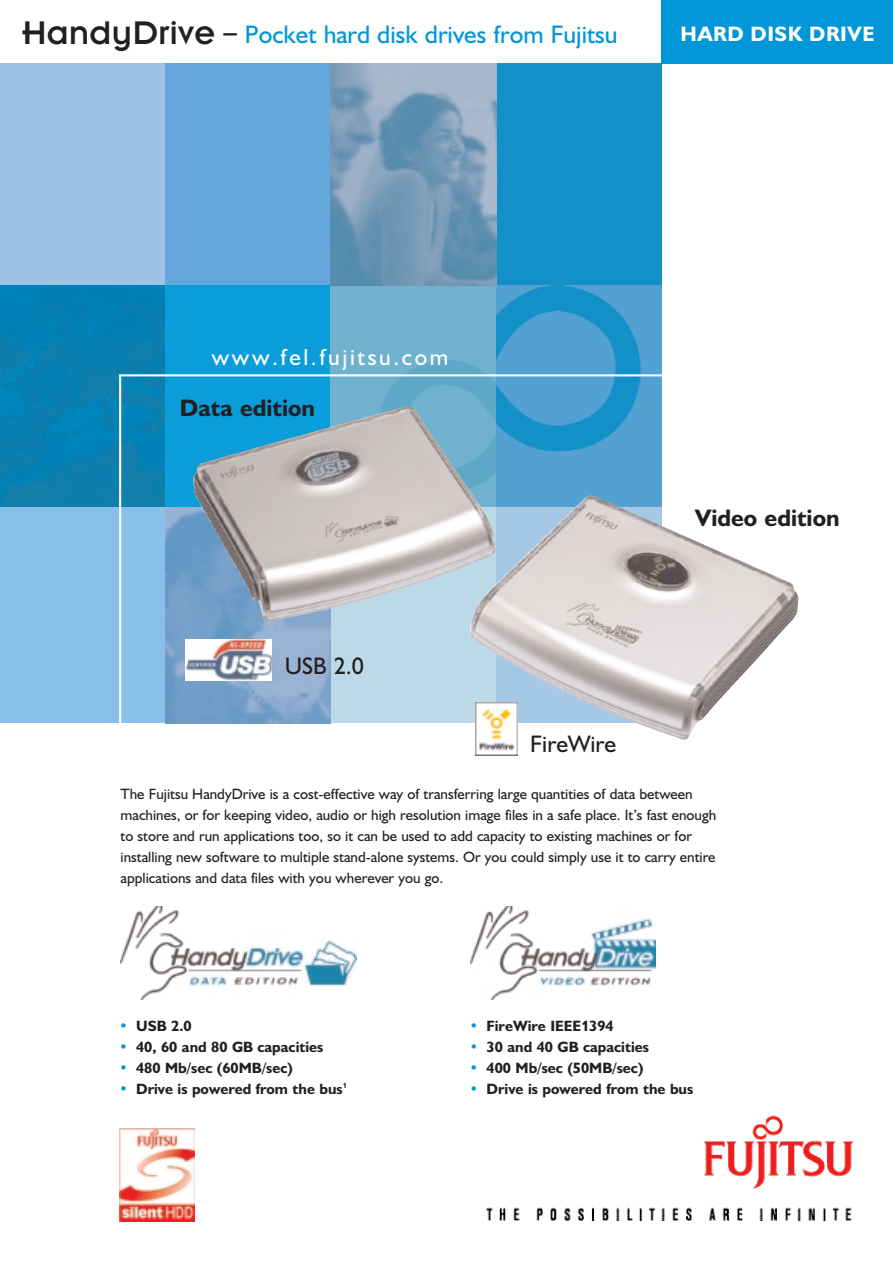
<style>
.page{position:relative;width:893px;height:1262px;background:#fff}
.page>*{position:absolute;margin:0;border:0;box-sizing:border-box;transform-origin:0 0}
.t1{font:25.5px "Fujitsu Humanist 521";color:#0196d7}
.t2{font:700 24px "Fujitsu Humanist 521";color:#231f20}
.t3{font:24px "Fujitsu Humanist 521";color:#231f20}
.t4{font:23.4px "Fujitsu Humanist 521";letter-spacing:.11em;color:#fff}
.t5{font:700 21px "Fujitsu Humanist 521";letter-spacing:.025em;color:#fff}
.t6{font:15px/21px "Fujitsu Humanist 521";color:#231f20}
.t7{font:700 15px "Fujitsu Humanist 521";color:#231f20}
.s1{font-family:"Insignia";font-size:36px;color:#231f20}
.s2{font-family:"Insignia";font-size:27px;color:#231f20}
.s3{color:#0196d7}
</style>
<div class="page">
<div style="left:0;top:64px;width:165px;height:222px;background:#9ec3e7"></div>
<div style="left:165px;top:64px;width:166px;height:222px;background:#63a7db"></div>
<div style="left:496px;top:64px;width:165px;height:222px;background:#1490c8"></div>
<img style="left:0;top:286px;width:165px;height:222px">
<div style="left:165px;top:286px;width:166px;height:222px;background:#0b9dda"></div>
<div style="left:331px;top:286px;width:165px;height:88px;background:#70b1cd"></div>
<div style="left:496px;top:286px;width:165px;height:222px;background:#53a1d2"></div>
<img style="left:496px;top:286px;width:145px;height:88px">
<div style="left:0;top:508px;width:165px;height:215px;background:#88c0e9"></div>
<svg style="left:331px;top:64px;width:165px;height:222px;background:#7a9db9"></svg>
<img style="left:486px;top:1115px;width:368px;height:106px">
<img style="left:120px;top:906px;width:236px;height:93px">
<img style="left:471px;top:906px;width:184px;height:93px">
<div style="left:661px;top:0;width:231px;height:64px;background:#0196d7"></div>
<img style="left:119px;top:1128px;width:75px;height:93px">
<svg style="left:119px;top:374px;width:680px;height:382px"></svg>
<img style="left:193px;top:405px;width:605px;height:335px">
<img style="left:186px;top:639px;width:85px;height:41px">
<img style="left:475px;top:703px;width:42px;height:53px">
<h1 class="t1" style="left:22px;top:25px;width:597px"><span class="s1">HandyDrive</span> <span class="s2">–</span> Pocket hard disk drives from Fujitsu</h1>
<h3 class="t5" style="left:680px;top:26px;width:195px">HARD DISK DRIVE</h3>
<h3 class="t4" style="left:212px;top:348px;width:238px">www.fel.fujitsu.com</h3>
<h2 class="t2" style="left:180px;top:399px;width:137px">Data edition</h2>
<h2 class="t3" style="left:285px;top:656px;width:81px">USB 2.0</h2>
<h2 class="t2" style="left:695px;top:509px;width:146px">Video edition</h2>
<h2 class="t3" style="left:530px;top:735px;width:87px">FireWire</h2>
<p class="t6" style="left:121px;top:785px;width:597px">The Fujitsu HandyDrive is a cost-effective way of transferring large quantities of data between machines, or for keeping video, audio or high resolution image files in a safe place. It’s fast enough to store and run applications too, so it can be used to add capacity to existing machines or for installing new software to multiple stand-alone systems. Or you could simply use it to carry entire applications and data files with you wherever you go.</p>
<p class="t7" style="left:119px;top:1019px;width:74px"><span class="s3">•</span> USB 2.0</p>
<p class="t7" style="left:119px;top:1040px;width:206px"><span class="s3">•</span> 40, 60 and 80 GB capacities</p>
<p class="t7" style="left:119px;top:1061px;width:175px"><span class="s3">•</span> 480 Mb/sec (60MB/sec)</p>
<p class="t7" style="left:119px;top:1082px;width:229px"><span class="s3">•</span> Drive is powered from the bus<sup>1</sup></p>
<p class="t7" style="left:469px;top:1019px;width:146px"><span class="s3">•</span> FireWire IEEE1394</p>
<p class="t7" style="left:469px;top:1040px;width:181px"><span class="s3">•</span> 30 and 40 GB capacities</p>
<p class="t7" style="left:469px;top:1061px;width:175px"><span class="s3">•</span> 400 Mb/sec (50MB/sec)</p>
<p class="t7" style="left:469px;top:1082px;width:225px"><span class="s3">•</span> Drive is powered from the bus</p>
</div>
